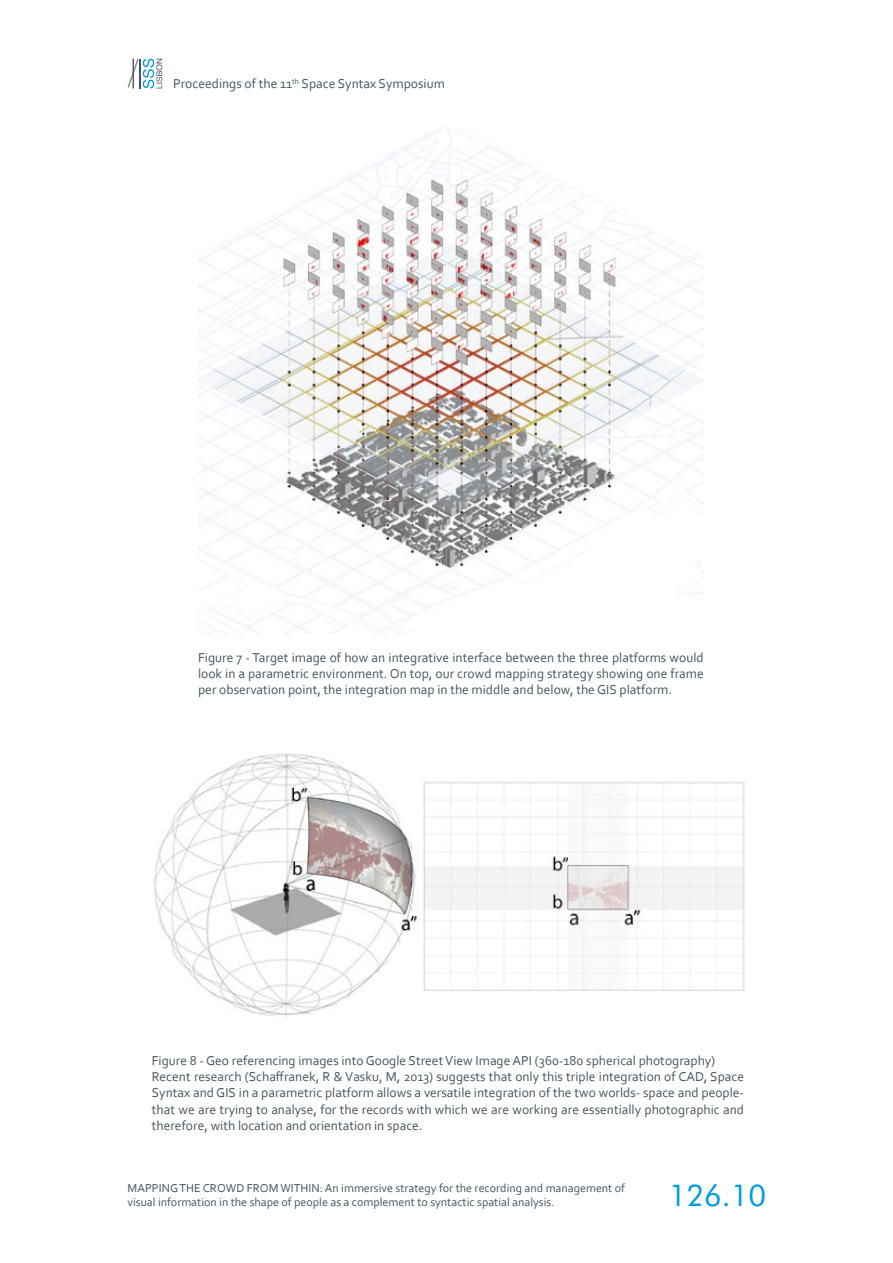
<style>
.page{position:relative;width:893px;height:1263px;background:#fff}
.page>*{position:absolute;margin:0;border:0;box-sizing:border-box;transform-origin:0 0}
.t1{font:30px "Futura BT";color:#009de0}
.t2{font:13.5px/16.2px "Corbel";color:#46555f;text-align:justify}
.t3{font:12px/14.4px "Corbel";color:#46555f}
</style>
<div class="page">
<svg style="left:128px;top:59px;width:34px;height:29px"></svg>
<img style="left:198px;top:132px;width:506px;height:501px">
<img style="left:154px;top:753px;width:591px;height:264px">
<p class="t2" style="left:173px;top:76px;width:273px">Proceedings of the 11<sup>th</sup> Space Syntax Symposium</p>
<p class="t2" style="left:198px;top:649px;width:507px">Figure 7 - Target image of how an integrative interface between the three platforms would look in a parametric environment. On top, our crowd mapping strategy showing one frame per observation point, the integration map in the middle and below, the GIS platform.</p>
<p class="t2" style="left:152px;top:1052px;width:594px;text-align:left">Figure 8 - Geo referencing images into Google Street View Image API (360-180 spherical photography)<br>Recent research (Schaffranek, R &amp; Vasku, M, 2013) suggests that only this triple integration of CAD, Space Syntax and GIS in a parametric platform allows a versatile integration of the two worlds- space and people&shy;that we are trying to analyse, for the records with which we are working are essentially photographic and therefore, with location and orientation in space.</p>
<p class="t3" style="left:128px;top:1180px;width:499px">MAPPING THE CROWD FROM WITHIN: An immersive strategy for the recording and management of visual information in the shape of people as a complement to syntactic spatial analysis.</p>
<h1 class="t1" style="left:669px;top:1177px;width:99px">126.10</h1>
</div>
